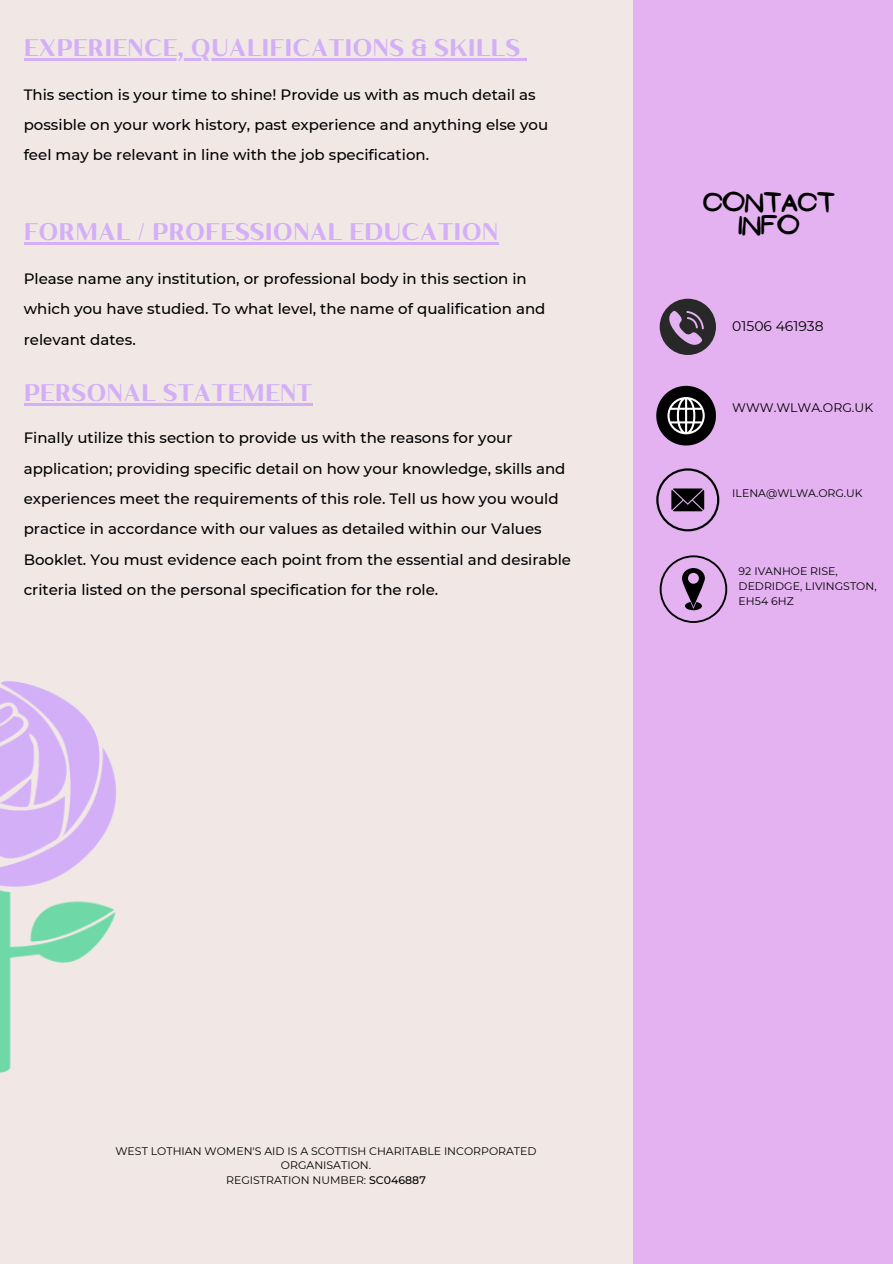
<style>
.page{position:relative;width:893px;height:1264px;background:#fff}
.page>*{position:absolute;margin:0;border:0;box-sizing:border-box;transform-origin:0 0}
.t1{font:700 24px "Kulachat HC";color:#d3aff7}
.t2{font:24px/22.5px "NF Ananias Bold";color:#000;text-align:center}
.t3{font:500 15px/30.3px "Montserrat";color:#000}
.t4{font:13.95px "Montserrat";color:#000}
.t5{font:12.45px "Montserrat";color:#000}
.t6{font:10.95px/14.5px "Montserrat";color:#000}
.s1{font-weight:500}
</style>
<div class="page">
<div style="left:0;top:0;width:892px;height:1263px;background:#f1e8e6"></div>
<div style="left:633px;top:0;width:259px;height:1263px;background:#e5b2f1"></div>
<img style="left:0;top:681px;width:117px;height:393px">
<svg style="left:659px;top:299px;width:57px;height:56px"></svg>
<svg style="left:656px;top:386px;width:60px;height:59px"></svg>
<svg style="left:656px;top:468px;width:63px;height:63px"></svg>
<svg style="left:659px;top:555px;width:68px;height:68px"></svg>
<hr style="left:24px;top:403px;width:288px;height:2px;background:#d3aff7">
<hr style="left:24px;top:242px;width:474px;height:3px;background:#d3aff7">
<hr style="left:24px;top:58px;width:496px;height:2px;background:#d3aff7">
<svg style="left:520px;top:58px;width:7px;height:2px"></svg>
<h4 class="t1" style="left:24px;top:39px;width:498px">EXPERIENCE, QUALIFICATIONS &amp; SKILLS</h4>
<h1 class="t3" style="left:24px;top:79px;width:526px">This section is your time to shine! Provide us with as much detail as possible on your work history, past experience and anything else you feel may be relevant in line with the job specification.</h1>
<h1 class="t1" style="left:24px;top:223px;width:476px">FORMAL / PROFESSIONAL EDUCATION</h1>
<h4 class="t3" style="left:24px;top:263px;width:523px">Please name any institution, or professional body in this section in which you have studied. To what level, the name of qualification and relevant dates.</h4>
<h4 class="t1" style="left:24px;top:384px;width:290px">PERSONAL STATEMENT</h4>
<p class="t3" style="left:24px;top:422px;width:549px">Finally utilize this section to provide us with the reasons for your application; providing specific detail on how your knowledge, skills and experiences meet the requirements of this role. Tell us how you would practice in accordance with our values as detailed within our Values Booklet. You must evidence each point from the essential and desirable criteria listed on the personal specification for the role.</p>
<p class="t2" style="left:703px;top:192px;width:133px">CONTACT<br>INFO</p>
<h2 class="t4" style="left:732px;top:317px;width:93px">01506 461938</h2>
<p class="t5" style="left:732px;top:399px;width:142px">WWW.WLWA.ORG.UK</p>
<p class="t6" style="left:732px;top:485px;width:132px">ILENA@WLWA.ORG.UK</p>
<h3 class="t6" style="left:738px;top:564px;width:139px">92 IVANHOE RISE,<br>DEDRIDGE, LIVINGSTON,<br>EH54 6HZ</h3>
<p class="t6" style="left:115px;top:1143px;width:422px;text-align:center">WEST LOTHIAN WOMEN'S AID IS A SCOTTISH CHARITABLE INCORPORATED<br>ORGANISATION.</p>
<h5 class="t6" style="left:226px;top:1172px;width:201px">REGISTRATION NUMBER: <span class="s1">SC046887</span></h5>
</div>
